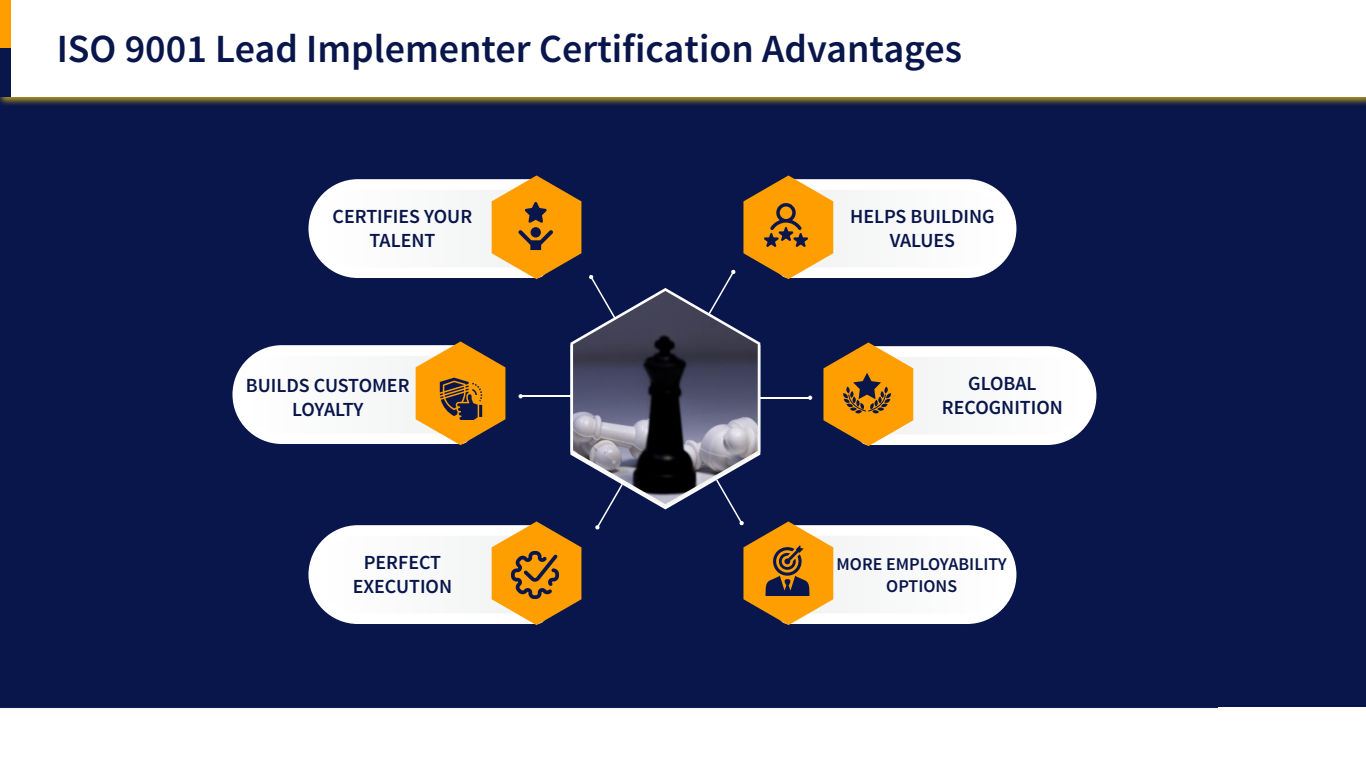
<style>
.page{position:relative;width:1366px;height:768px;background:#fff}
.page>*{position:absolute;margin:0;border:0;box-sizing:border-box;transform-origin:0 0}
.t1{font:600 40px "Source Sans Pro";color:#09164b}
.t2{font:600 20px/24px "Source Sans Pro";color:#09164b;text-align:center}
.t3{font:600 18px/21.6px "Source Sans Pro";color:#09164b;text-align:center}
</style>
<div class="page">
<div style="left:0;top:3px;width:1366px;height:704px;background:#09164b"></div>
<img style="left:0;top:97px;width:1366px;height:8px">
<div style="left:0;top:0;width:1366px;height:97px;background:#fff"></div>
<div style="left:0;top:0;width:11px;height:48px;background:#ff9e00"></div>
<div style="left:0;top:49px;width:11px;height:48px;background:#09164b"></div>
<hr style="left:0;top:707px;width:1218px;height:1px;background:#09164b">
<svg style="left:232px;top:175px;width:864px;height:450px"></svg>
<h1 class="t1" style="left:57px;top:24px;width:907px">ISO 9001 Lead Implementer Certification Advantages</h1>
<p class="t2" style="left:333px;top:205px;width:141px">CERTIFIES YOUR<br>TALENT</p>
<p class="t2" style="left:850px;top:205px;width:146px">HELPS BUILDING<br>VALUES</p>
<p class="t2" style="left:246px;top:374px;width:165px">BUILDS CUSTOMER<br>LOYALTY</p>
<p class="t2" style="left:942px;top:372px;width:123px">GLOBAL<br>RECOGNITION</p>
<p class="t2" style="left:353px;top:551px;width:101px">PERFECT<br>EXECUTION</p>
<p class="t3" style="left:837px;top:554px;width:172px">MORE EMPLOYABILITY<br>OPTIONS</p>
</div>
